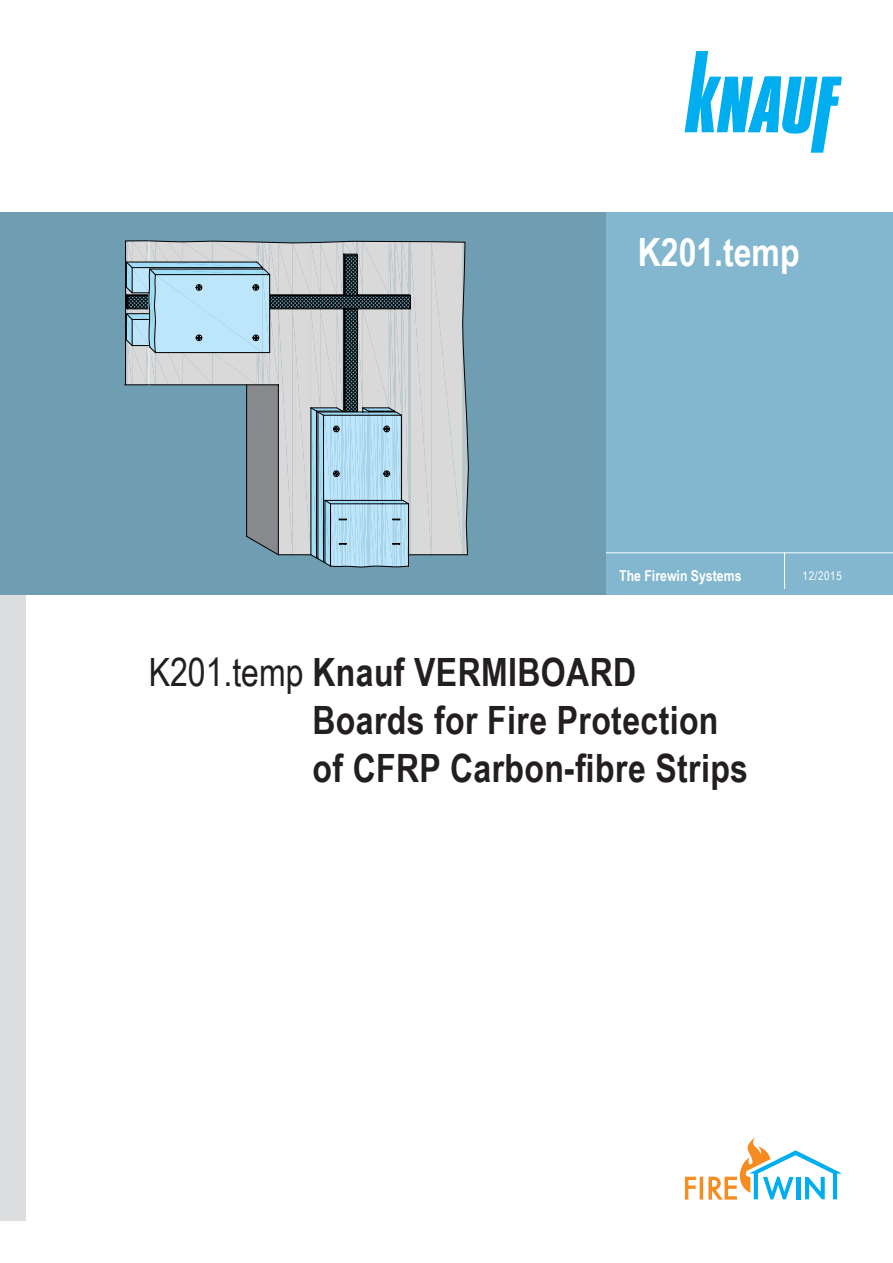
<style>
.page{position:relative;width:893px;height:1263px;background:#fff}
.page>*{position:absolute;margin:0;border:0;box-sizing:border-box;transform-origin:0 0}
.t1{font:700 39px/48px "Arial Narrow";letter-spacing:.01em;color:#231f20}
.t2{font:700 39px "Arial Narrow";color:#fff}
.t3{font:700 15px "Arial Narrow";color:#fff}
.t4{font:12px "Arial Narrow";letter-spacing:.05em;color:#fff}
.s1{font-weight:400}
</style>
<div class="page">
<div style="left:606px;top:213px;width:287px;height:382px;background:#82b7cf"></div>
<div style="left:0;top:213px;width:606px;height:382px;background:#6f9db2"></div>
<div style="left:0;top:595px;width:26px;height:625px;background:#dcdddf"></div>
<hr style="left:606px;top:552px;width:287px;height:1px;background:#fff">
<hr style="left:784px;top:553px;width:1px;height:36px;background:#fff">
<svg style="left:125px;top:212px;width:343px;height:355px"></svg>
<svg style="left:125px;top:241px;width:344px;height:314px"></svg>
<svg style="left:685px;top:1176px;width:11px;height:23px"></svg>
<div style="left:700px;top:1177px;width:3px;height:22px;border:1px solid #f68b1f"></div>
<svg style="left:708px;top:1137px;width:134px;height:63px"></svg>
<svg style="left:685px;top:51px;width:157px;height:102px"></svg>
<p class="t2" style="left:638px;top:223px;width:163px">K201.temp</p>
<p class="t3" style="left:619px;top:565px;width:124px">The Firewin Systems</p>
<p class="t4" style="left:803px;top:567px;width:41px">12/2015</p>
<p class="t1" style="left:312px;top:647px;width:437px;text-indent:-164px"><span class="s1">K201.temp</span> Knauf VERMIBOARD<br>Boards for Fire Protection of CFRP Carbon-fibre Strips</p>
</div>
